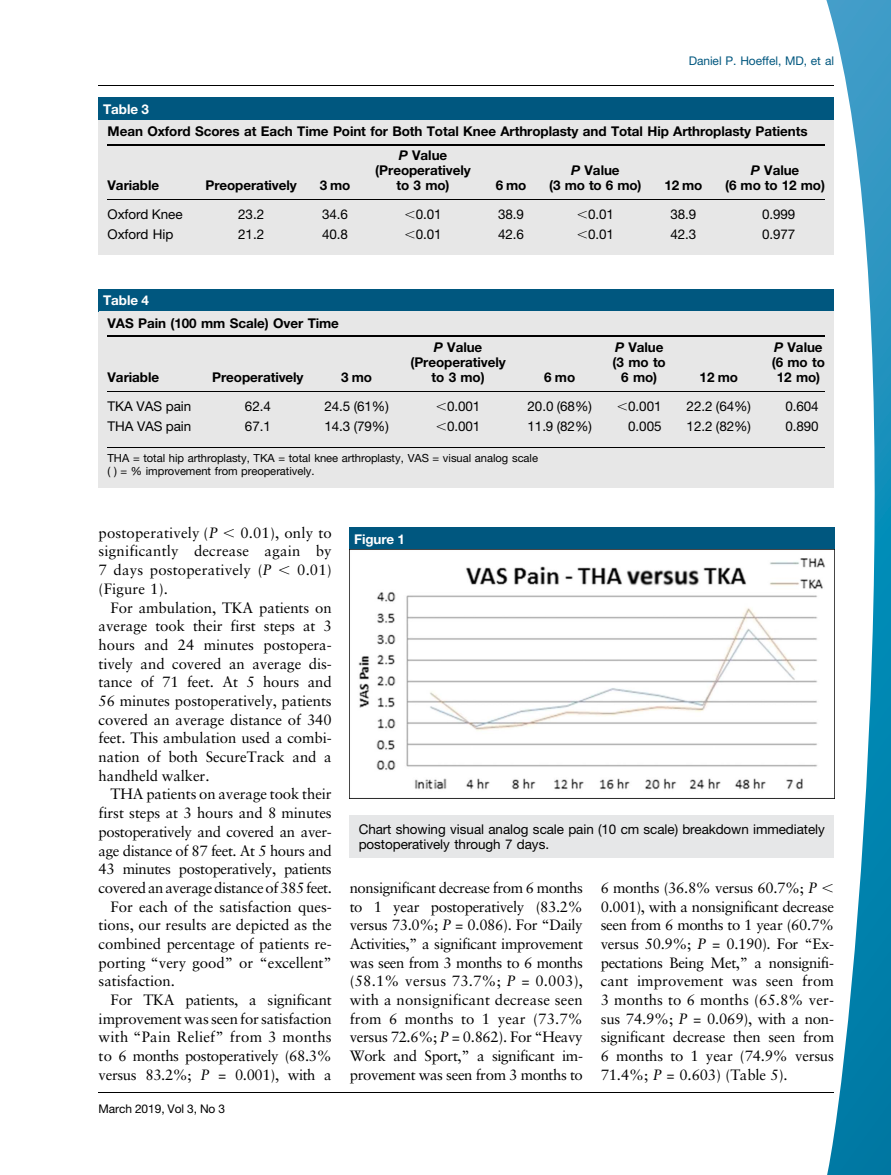
<style>
.page{position:relative;width:891px;height:1175px;background:#fff}
.page>*{position:absolute;margin:0;border:0;box-sizing:border-box;transform-origin:0 0}
.t1{font:15px/18.8px "Adv O Tece 49054";color:#000;text-align:justify}
.t2{font:15px "Adv O Tece 49054";letter-spacing:-.02em;color:#000}
.t3{font:15px "Adv O Tece 49054";letter-spacing:.02em;color:#000}
.t4{font:13.5px/15px "Adv O Td 1 f 5 cc 91.B";color:#000;text-align:center}
.t5{font:13.5px/15px "Adv OT7 fe 89 a 09";color:#000}
.t6{font:13.5px "Adv O Td 1 f 5 cc 91.B";color:#fff}
.t7{font:12px "Adv OT7 fe 89 a 09";color:#00577f}
.t8{font:12px "Adv OT7 fe 89 a 09";color:#000}
.t9{font:11.25px/12.6px "Adv OT7 fe 89 a 09";color:#000}
.s1{font-family:"Adv O Tfadd 598 a.BI"}
.s2{font-family:"Adv PS586 B"}
.s3{font-family:"Adv OT35458 d 10.I"}
.s4{font-style:inherit}
</style>
<div class="page">
<svg style="left:824px;top:0;width:67px;height:1174px"></svg>
<div style="left:99px;top:136px;width:735px;height:119px;background:#e7e7e7"></div>
<hr style="left:108px;top:144px;width:717px;height:1px;background:#000">
<hr style="left:108px;top:199px;width:717px;height:1px;background:#000">
<div style="left:99px;top:98px;width:735px;height:22px;background:#00577f"></div>
<div style="left:99px;top:120px;width:735px;height:16px;background:#e7e7e7"></div>
<div style="left:99px;top:328px;width:735px;height:122px;background:#e7e7e7"></div>
<hr style="left:108px;top:335px;width:717px;height:2px;background:#000">
<hr style="left:108px;top:447px;width:717px;height:1px;background:#000">
<hr style="left:108px;top:391px;width:717px;height:1px;background:#000">
<div style="left:99px;top:289px;width:735px;height:23px;background:#00577f"></div>
<div style="left:99px;top:312px;width:735px;height:16px;background:#e7e7e7"></div>
<div style="left:99px;top:450px;width:735px;height:38px;background:#e7e7e7"></div>
<div style="left:350px;top:527px;width:485px;height:23px;background:#00577f"></div>
<div style="left:350px;top:815px;width:484px;height:19px;background:#e6e7e8"></div>
<div style="left:350px;top:834px;width:484px;height:24px;background:#e6e7e8"></div>
<img style="left:350px;top:550px;width:485px;height:249px">
<hr style="left:99px;top:85px;width:735px;height:1px;background:#000">
<hr style="left:99px;top:1092px;width:735px;height:1px;background:#000">
<p class="t7" style="left:689px;top:57px;width:147px">Daniel P. Hoeffel, MD, et al</p>
<p class="t6" style="left:103px;top:104px;width:47px">Table 3</p>
<p class="t4" style="left:108px;top:125px;width:701px">Mean Oxford Scores at Each Time Point for Both Total Knee Arthroplasty and Total Hip Arthroplasty Patients</p>
<p class="t4" style="left:108px;top:179px;width:53px">Variable</p>
<p class="t4" style="left:205px;top:179px;width:93px">Preoperatively</p>
<p class="t4" style="left:320px;top:179px;width:32px">3 mo</p>
<p class="t4" style="left:375px;top:149px;width:97px"><span class="s1">P</span> Value (Preoperatively to 3 mo)</p>
<p class="t4" style="left:496px;top:179px;width:32px">6mo</p>
<p class="t4" style="left:549px;top:164px;width:94px"><span class="s1">P</span> Value<br>(3 mo to 6 mo)</p>
<p class="t4" style="left:664px;top:179px;width:39px">12 mo</p>
<p class="t4" style="left:725px;top:164px;width:101px"><span class="s1">P</span> Value<br>(6 mo to 12 mo)</p>
<p class="t5" style="left:108px;top:208px;width:76px">Oxford Knee</p>
<p class="t5" style="left:238px;top:208px;width:27px">23.2</p>
<p class="t5" style="left:322px;top:208px;width:27px">34.6</p>
<p class="t5" style="left:404px;top:208px;width:39px"><span class="s2">,</span>0.01</p>
<p class="t5" style="left:498px;top:208px;width:27px">38.9</p>
<p class="t5" style="left:577px;top:208px;width:39px"><span class="s2">,</span>0.01</p>
<p class="t5" style="left:670px;top:208px;width:27px">38.9</p>
<p class="t5" style="left:762px;top:208px;width:35px">0.999</p>
<p class="t5" style="left:108px;top:228px;width:67px">Oxford Hip</p>
<p class="t5" style="left:238px;top:228px;width:27px">21.2</p>
<p class="t5" style="left:322px;top:228px;width:27px">40.8</p>
<p class="t5" style="left:404px;top:228px;width:39px"><span class="s2">,</span>0.01</p>
<p class="t5" style="left:498px;top:228px;width:27px">42.6</p>
<p class="t5" style="left:577px;top:228px;width:39px"><span class="s2">,</span>0.01</p>
<p class="t5" style="left:670px;top:228px;width:27px">42.3</p>
<p class="t5" style="left:762px;top:228px;width:35px">0.977</p>
<p class="t6" style="left:103px;top:296px;width:47px">Table 4</p>
<p class="t4" style="left:108px;top:317px;width:233px">VAS Pain (100 mm Scale) Over Time</p>
<p class="t4" style="left:108px;top:371px;width:53px">Variable</p>
<p class="t4" style="left:212px;top:371px;width:93px">Preoperatively</p>
<p class="t4" style="left:341px;top:371px;width:32px">3 mo</p>
<p class="t4" style="left:410px;top:341px;width:97px"><span class="s1">P</span> Value (Preoperatively to 3 mo)</p>
<p class="t4" style="left:544px;top:371px;width:32px">6 mo</p>
<p class="t4" style="left:613px;top:341px;width:55px"><span class="s1">P</span> Value (3 mo to<br>6 mo)</p>
<p class="t4" style="left:700px;top:371px;width:40px">12 mo</p>
<p class="t4" style="left:772px;top:341px;width:55px"><span class="s1">P</span> Value (6 mo to<br>12 mo)</p>
<p class="t5" style="left:108px;top:400px;width:85px">TKA VAS pain</p>
<p class="t5" style="left:245px;top:400px;width:27px">62.4</p>
<p class="t5" style="left:324px;top:400px;width:66px">24.5 (61%)</p>
<p class="t5" style="left:436px;top:400px;width:46px"><span class="s2">,</span>0.001</p>
<p class="t5" style="left:527px;top:400px;width:66px">20.0 (68%)</p>
<p class="t5" style="left:617px;top:400px;width:46px"><span class="s2">,</span>0.001</p>
<p class="t5" style="left:687px;top:400px;width:66px">22.2 (64%)</p>
<p class="t5" style="left:785px;top:400px;width:35px">0.604</p>
<p class="t5" style="left:108px;top:419px;width:85px">THA VAS pain</p>
<p class="t5" style="left:245px;top:419px;width:27px">67.1</p>
<p class="t5" style="left:324px;top:419px;width:66px">14.3 (79%)</p>
<p class="t5" style="left:436px;top:419px;width:46px"><span class="s2">,</span>0.001</p>
<p class="t5" style="left:527px;top:419px;width:66px">11.9 (82%)</p>
<p class="t5" style="left:628px;top:419px;width:35px">0.005</p>
<p class="t5" style="left:687px;top:419px;width:66px">12.2 (82%)</p>
<p class="t5" style="left:785px;top:419px;width:35px">0.890</p>
<p class="t9" style="left:108px;top:453px;width:432px">THA = total hip arthroplasty, TKA = total knee arthroplasty, VAS = visual analog scale ( ) = % improvement from preoperatively.</p>
<p class="t1" style="left:99px;top:524px;width:235px">postoperatively (<span class="s3">P</span> <span class="s2">,</span> 0.01), only to significantly decrease again by 7 days postoperatively (<span class="s3">P</span> <span class="s2">,</span> 0.01) (Figure 1).</p>
<p class="t1" style="left:99px;top:599px;width:235px;text-indent:12px">For ambulation, TKA patients on average took their first steps at 3 hours and 24 minutes postopera&shy;tively and covered an average dis&shy;tance of 71 feet. At 5 hours and 56 minutes postoperatively, patients covered an average distance of 340 feet. This ambulation used a combi&shy;nation of both SecureTrack and a handheld walker.</p>
<p class="t1" style="left:111px;top:786px;width:223px">THA patients on average took their</p>
<p class="t1" style="left:99px;top:804px;width:235px">first steps at 3 hours and 8 minutes</p>
<p class="t2" style="left:99px;top:825px;width:234px">postoperatively and covered an aver-</p>
<p class="t2" style="left:99px;top:844px;width:235px">age distance of 87 feet. At 5 hours and</p>
<p class="t2" style="left:99px;top:862px;width:235px">43 minutes postoperatively, patients</p>
<p class="t2" style="left:99px;top:881px;width:235px">covered an average distance of 385 feet.</p>
<p class="t1" style="left:111px;top:898px;width:223px">For each of the satisfaction ques-</p>
<p class="t1" style="left:99px;top:917px;width:235px">tions, our results are depicted as the</p>
<p class="t1" style="left:99px;top:935px;width:235px">combined percentage of patients re-</p>
<p class="t1" style="left:99px;top:954px;width:235px">porting <span class="s4">“</span>very good<span class="s4">”</span> or <span class="s4">“</span>excellent<span class="s4">”</span></p>
<p class="t1" style="left:99px;top:973px;width:78px">satisfaction.</p>
<p class="t1" style="left:111px;top:991px;width:223px">For TKA patients, a significant</p>
<p class="t1" style="left:99px;top:1010px;width:235px">improvement was seen for satisfaction</p>
<p class="t3" style="left:99px;top:1030px;width:235px">with <span class="s4">“</span>Pain Relief<span class="s4">”</span> from 3 months</p>
<p class="t2" style="left:99px;top:1049px;width:235px">to 6 months postoperatively (68.3%</p>
<p class="t2" style="left:99px;top:1068px;width:235px">versus 83.2%; <span class="s3">P</span> = 0.001), with a</p>
<p class="t8" style="left:99px;top:1104px;width:128px">March 2019, Vol 3, No 3</p>
<p class="t6" style="left:354px;top:534px;width:52px">Figure 1</p>
<p class="t5" style="left:359px;top:823px;width:468px">Chart showing visual analog scale pain (10 cm scale) breakdown immediately postoperatively through 7 days.</p>
<p class="t1" style="left:350px;top:879px;width:235px">nonsignificant decrease from 6 months to 1 year postoperatively (83.2% versus 73.0%; <span class="s3">P</span> = 0.086). For <span class="s4">“</span>Daily Activities,<span class="s4">”</span> a significant improvement was seen from 3 months to 6 months (58.1% versus 73.7%; <span class="s3">P</span> = 0.003), with a nonsignificant decrease seen from 6 months to 1 year (73.7% versus 72.6%; <span class="s3">P</span> = 0.862). For <span class="s4">“</span>Heavy Work and Sport,<span class="s4">”</span> a significant im&shy;provement was seen from 3 months to</p>
<p class="t1" style="left:601px;top:879px;width:235px">6 months (36.8% versus 60.7%; <span class="s3">P</span> <span class="s2">, </span>0.001), with a nonsignificant decrease seen from 6 months to 1 year (60.7% versus 50.9%; <span class="s3">P</span> = 0.190). For <span class="s4">“</span>Ex&shy;pectations Being Met,<span class="s4">”</span> a nonsignifi&shy;cant improvement was seen from 3 months to 6 months (65.8% ver&shy;sus 74.9%; <span class="s3">P</span> = 0.069), with a non&shy;significant decrease then seen from 6 months to 1 year (74.9% versus 71.4%; <span class="s3">P</span> = 0.603) (Table 5).</p>
</div>
